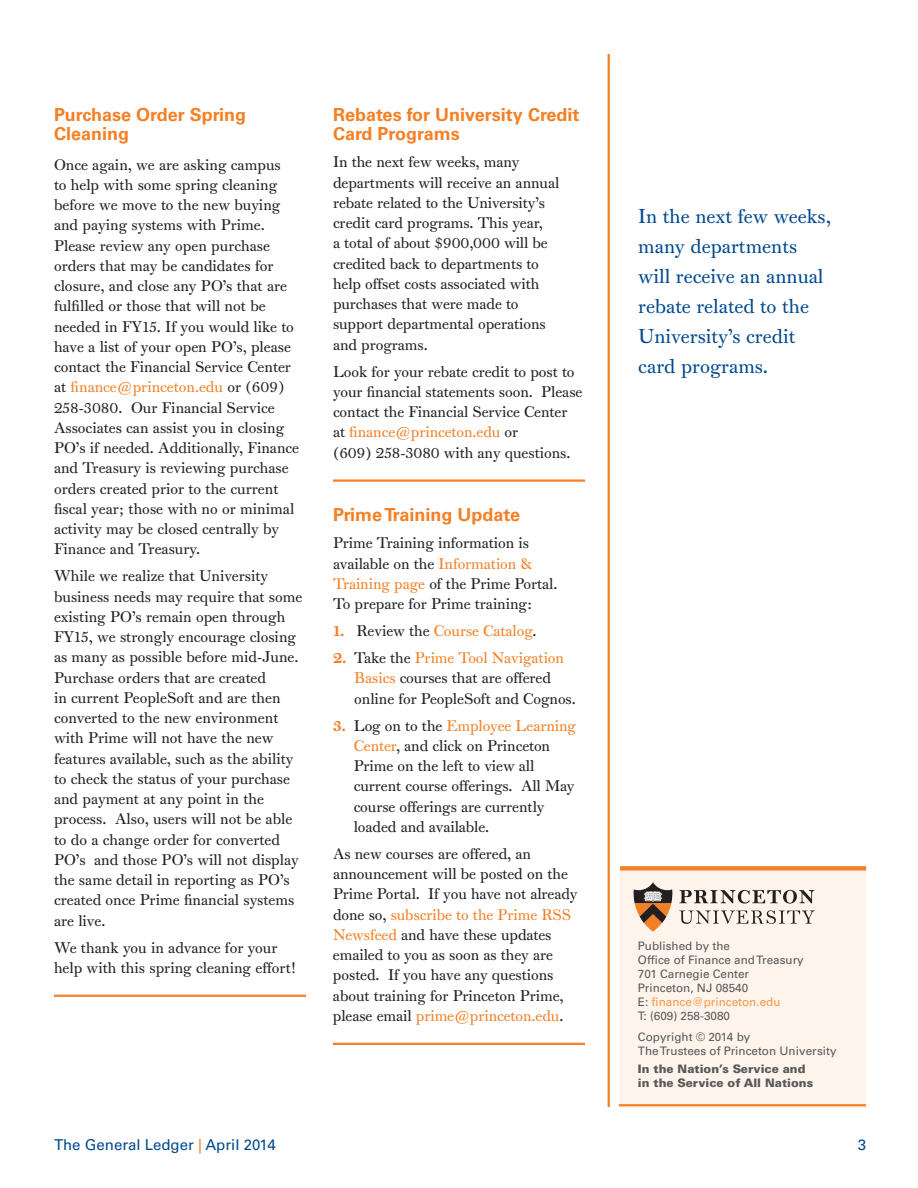
<style>
.page{position:relative;width:918px;height:1188px;background:#fff}
.page>*{position:absolute;margin:0;border:0;box-sizing:border-box;transform-origin:0 0}
.Sidebar_Text{font:19.5px/30px "Princeton Monti";color:#014990}
.Subhead_Blue{font:700 18px/19.5px "Univers";color:#f48026}
.Text{font:700 18px "Univers";color:#f48026}
.Subhead_Blue-2{font:15px/20.2px "Princeton Monti";color:#231f20}
.Text-2{font:15px/20.2px "Princeton Monti";letter-spacing:-.005em;color:#231f20}
.t1{font:15px "Univers";color:#014990}
.Text-3{font:15px "Princeton Monti";letter-spacing:-.005em;color:#f48026}
.Credits{font:11.7px "Univers";color:#57585a}
.Credits-2{font:900 11.7px "Univers";color:#57585a}
.Credits-3{font:11.7px "Univers";color:#f7974c}
.s1{color:#f48026}
.s2{font-family:"Princeton Monti BD"}
.s3{color:#231f20}
.s4{font-family:"Princeton Monti BD";color:#f48026}
.s5{color:#57585a}
</style>
<div class="page">
<hr style="left:54px;top:995px;width:252px;height:2px;background:#f48026">
<hr style="left:333px;top:479px;width:252px;height:3px;background:#f48026">
<hr style="left:333px;top:1043px;width:252px;height:2px;background:#f48026">
<hr style="left:608px;top:54px;width:2px;height:1053px;background:#f48026">
<div style="left:620px;top:868px;width:246px;height:239px;background:#fef4eb"></div>
<svg style="left:633px;top:882px;width:40px;height:50px"></svg>
<svg style="left:679px;top:890px;width:135px;height:14px"></svg>
<svg style="left:679px;top:910px;width:136px;height:14px"></svg>
<div style="left:620px;top:866px;width:246px;height:5px;background:#f48026"></div>
<hr style="left:619px;top:1104px;width:247px;height:2px;background:#f48026">
<p class="Subhead_Blue" style="left:54px;top:105px;width:194px">Purchase Order Spring<br>Cleaning</p>
<p class="Subhead_Blue-2" style="left:54px;top:154px;width:247px">Once again, we are asking campus<br>to help with some spring cleaning before we move to the new buying and paying systems with Prime.<br>Please review any open purchase orders that may be candidates for closure, and close any PO’s that are fulfilled or those that will not be needed in FY15. If you would like to have a list of your open PO’s, please contact the Financial Service Center at <span class="s1">finance@princeton.edu</span> or (609)<br>258-3080. Our Financial Service Associates can assist you in closing PO’s if needed. Additionally, Finance and Treasury is reviewing purchase orders created prior to the current fiscal year; those with no or minimal activity may be closed centrally by Finance and Treasury.</p>
<p class="Subhead_Blue-2" style="left:54px;top:566px;width:250px">While we realize that University business needs may require that some existing PO’s remain open through FY15, we strongly encourage closing as many as possible before mid-June.<br>Purchase orders that are created<br>in current PeopleSoft and are then converted to the new environment with Prime will not have the new features available, such as the ability to check the status of your purchase and payment at any point in the process. Also, users will not be able to do a change order for converted PO’s and those PO’s will not display the same detail in reporting as PO’s created once Prime financial systems are live.</p>
<p class="Subhead_Blue-2" style="left:54px;top:937px;width:244px">We thank you in advance for your help with this spring cleaning effort!</p>
<p class="Subhead_Blue" style="left:333px;top:105px;width:248px">Rebates for University Credit<br>Card Programs</p>
<p class="Text-2" style="left:333px;top:152px;width:228px">In the next few weeks, many departments will receive an annual rebate related to the University’s credit card programs. This year,<br>a total of about $900,000 will be credited back to departments to help offset costs associated with purchases that were made to support departmental operations and programs.</p>
<p class="Text-2" style="left:333px;top:361px;width:251px">Look for your rebate credit to post to your financial statements soon. Please contact the Financial Service Center at <span class="s1">finance@princeton.edu</span> or<br>(609) 258-3080 with any questions.</p>
<p class="Text" style="left:333px;top:505px;width:189px">Prime Training Update</p>
<p class="Text-2" style="left:333px;top:533px;width:226px">Prime Training information is available on the <span class="s1">Information &amp;<br>Training page</span> of the Prime Portal.<br>To prepare for Prime training:</p>
<p class="Text-3" style="left:333px;top:622px;width:205px"><span class="s2">1.</span> <span class="s3">Review the</span> Course Catalog<span class="s3">.</span></p>
<p class="Text-2" style="left:354px;top:648px;width:223px;text-indent:-21px"><span class="s4">2.</span> Take the <span class="s1">Prime Tool Navigation<br>Basics</span> courses that are offered online for PeopleSoft and Cognos.</p>
<p class="Text-2" style="left:354px;top:715px;width:224px;text-indent:-21px"><span class="s4">3.</span> Log on to the <span class="s1">Employee Learning<br>Center</span>, and click on Princeton<br>Prime on the left to view all current course offerings. All May course offerings are currently loaded and available.</p>
<p class="Text-2" style="left:333px;top:844px;width:246px">As new courses are offered, an announcement will be posted on the Prime Portal. If you have not already done so, <span class="s1">subscribe to the Prime RSS Newsfeed</span> and have these updates emailed to you as soon as they are posted. If you have any questions about training for Princeton Prime, please email <span class="s1">prime@princeton.edu</span>.</p>
<p class="Sidebar_Text" style="left:638px;top:201px;width:194px">In the next few weeks, many departments will receive an annual rebate related to the<br>University’s credit card programs.</p>
<p class="Credits" style="left:638px;top:939px;width:94px">Published by the</p>
<p class="Credits" style="left:638px;top:953px;width:167px">Office of Finance and Treasury</p>
<p class="Credits" style="left:638px;top:967px;width:113px">701 Carnegie Center</p>
<p class="Credits" style="left:638px;top:981px;width:112px">Princeton, NJ 08540</p>
<p class="Credits-3" style="left:638px;top:995px;width:144px"><span class="s5">E:</span> finance@princeton.edu</p>
<p class="Credits" style="left:638px;top:1009px;width:94px">T: (609) 258-3080</p>
<p class="Credits" style="left:638px;top:1030px;width:114px">Copyright © 2014 by</p>
<p class="Credits" style="left:638px;top:1044px;width:200px">The Trustees of Princeton University</p>
<p class="Credits-2" style="left:638px;top:1062px;width:169px">In the Nation’s Service and</p>
<p class="Credits-2" style="left:638px;top:1076px;width:177px">in the Service of All Nations</p>
<p class="t1" style="left:54px;top:1136px;width:223px">The General Ledger <span class="s1">|</span> April 2014</p>
<p class="t1" style="left:858px;top:1136px;width:10px">3</p>
</div>
